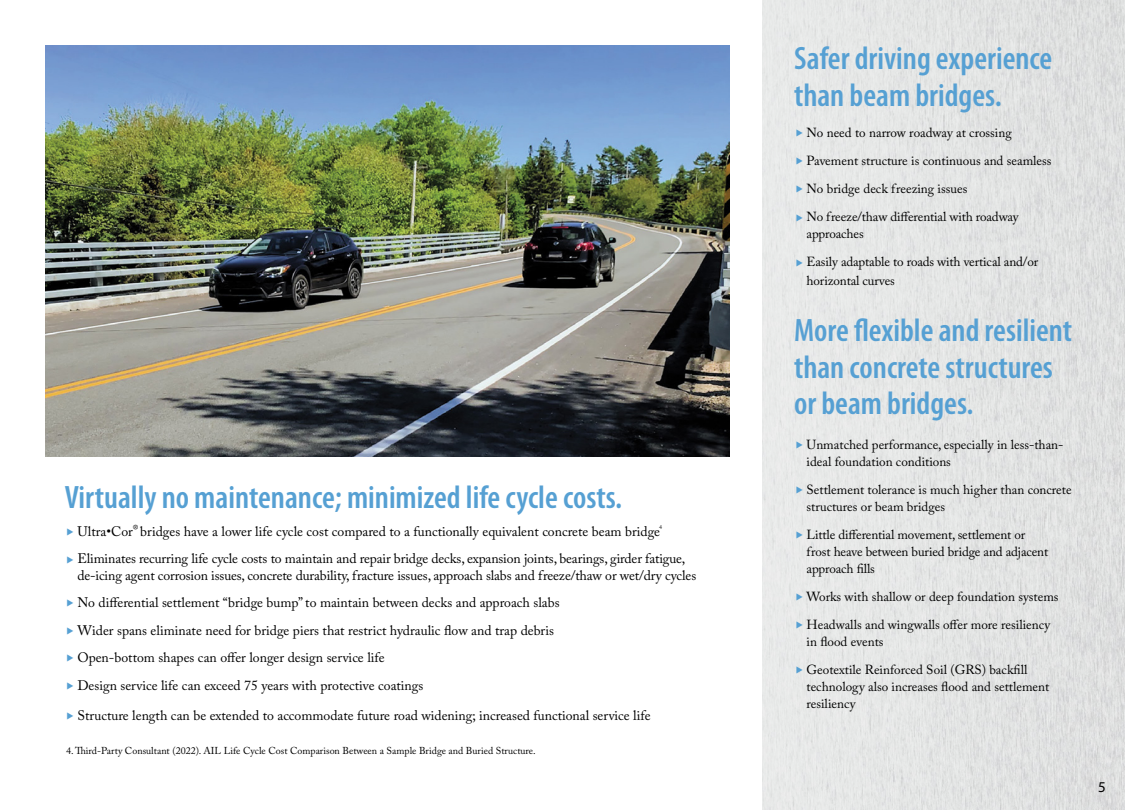
<style>
.page{position:relative;width:1125px;height:810px;background:#fff}
.page>*{position:absolute;margin:0;border:0;box-sizing:border-box;transform-origin:0 0}
.H1_Heading_1{font:600 condensed 32.5px/36.2px "Myriad Pro";color:#56a0d3}
.t1{font:15px "Myriad Pro";color:#000}
.BODY_COPY_Bullets{font:13.75px/16.2px "Adobe Caslon Pro";color:#000}
.BODY_COPY_Bullets-2{font:13.12px/16.9px "Adobe Caslon Pro";color:#000}
.t2{font:10px "Adobe Caslon Pro";color:#000}
.BODY_COPY_Bullets-3{font:5.88px "Adobe Caslon Pro";color:#000}
</style>
<div class="page">
<img style="left:763px;top:0;width:362px;height:810px">
<img style="left:45px;top:45px;width:685px;height:411px">
<svg style="left:796px;top:129px;width:7px;height:8px"></svg>
<svg style="left:796px;top:158px;width:7px;height:7px"></svg>
<svg style="left:796px;top:186px;width:7px;height:7px"></svg>
<svg style="left:796px;top:214px;width:7px;height:7px"></svg>
<svg style="left:796px;top:259px;width:7px;height:7px"></svg>
<svg style="left:796px;top:441px;width:7px;height:8px"></svg>
<svg style="left:796px;top:486px;width:7px;height:8px"></svg>
<svg style="left:796px;top:531px;width:7px;height:8px"></svg>
<svg style="left:796px;top:593px;width:7px;height:7px"></svg>
<svg style="left:796px;top:621px;width:7px;height:8px"></svg>
<svg style="left:796px;top:666px;width:7px;height:8px"></svg>
<h1 class="H1_Heading_1" style="left:65px;top:479px;width:559px">Virtually no maintenance; minimized life cycle costs.</h1>
<p class="BODY_COPY_Bullets" style="left:77px;top:523px;width:584px">Ultra•Cor<sup>®</sup> bridges have a lower life cycle cost compared to a functionally equivalent concrete beam bridge</p>
<p class="BODY_COPY_Bullets-3" style="left:659px;top:523px;width:4px">4</p>
<p class="BODY_COPY_Bullets" style="left:77px;top:550px;width:620px">Eliminates recurring life cycle costs to maintain and repair bridge decks, expansion joints, bearings, girder fatigue, de-icing agent corrosion issues, concrete durability, fracture issues, approach slabs and freeze/thaw or wet/dry cycles</p>
<p class="BODY_COPY_Bullets" style="left:77px;top:594px;width:484px">No differential settlement “bridge bump” to maintain between decks and approach slabs</p>
<p class="BODY_COPY_Bullets" style="left:77px;top:622px;width:478px">Wider spans eliminate need for bridge piers that restrict hydraulic flow and trap debris</p>
<p class="BODY_COPY_Bullets" style="left:77px;top:649px;width:309px">Open-bottom shapes can offer longer design service life</p>
<p class="BODY_COPY_Bullets" style="left:77px;top:677px;width:348px">Design service life can exceed 75 years with protective coatings</p>
<p class="BODY_COPY_Bullets" style="left:77px;top:707px;width:575px">Structure length can be extended to accommodate future road widening; increased functional service life</p>
<p class="t2" style="left:66px;top:744px;width:471px">4. Third-Party Consultant (2022). AIL Life Cycle Cost Comparison Between a Sample Bridge and Buried Structure.</p>
<h1 class="H1_Heading_1" style="left:794px;top:40px;width:260px">Safer driving experience than beam bridges.</h1>
<p class="BODY_COPY_Bullets-2" style="left:807px;top:124px;width:207px">No need to narrow roadway at crossing</p>
<p class="BODY_COPY_Bullets-2" style="left:807px;top:152px;width:247px">Pavement structure is continuous and seamless</p>
<p class="BODY_COPY_Bullets-2" style="left:807px;top:180px;width:162px">No bridge deck freezing issues</p>
<p class="BODY_COPY_Bullets-2" style="left:807px;top:208px;width:214px">No freeze/thaw differential with roadway approaches</p>
<p class="BODY_COPY_Bullets-2" style="left:807px;top:252px;width:233px;line-height:18.8px">Easily adaptable to roads with vertical and/or horizontal curves</p>
<h1 class="H1_Heading_1" style="left:794px;top:312px;width:280px">More flexible and resilient than concrete structures or beam bridges.</h1>
<p class="BODY_COPY_Bullets-2" style="left:807px;top:436px;width:259px">Unmatched performance, especially in less-than&shy;ideal foundation conditions</p>
<p class="BODY_COPY_Bullets-2" style="left:807px;top:481px;width:267px">Settlement tolerance is much higher than concrete structures or beam bridges</p>
<p class="BODY_COPY_Bullets-2" style="left:807px;top:526px;width:243px">Little differential movement, settlement or frost heave between buried bridge and adjacent approach fills</p>
<p class="BODY_COPY_Bullets-2" style="left:807px;top:588px;width:254px">Works with shallow or deep foundation systems</p>
<p class="BODY_COPY_Bullets-2" style="left:807px;top:616px;width:245px">Headwalls and wingwalls offer more resiliency in flood events</p>
<p class="BODY_COPY_Bullets-2" style="left:807px;top:661px;width:244px">Geotextile Reinforced Soil (GRS) backfill technology also increases flood and settlement resiliency</p>
<p class="t1" style="left:1098px;top:778px;width:9px">5</p>
</div>
